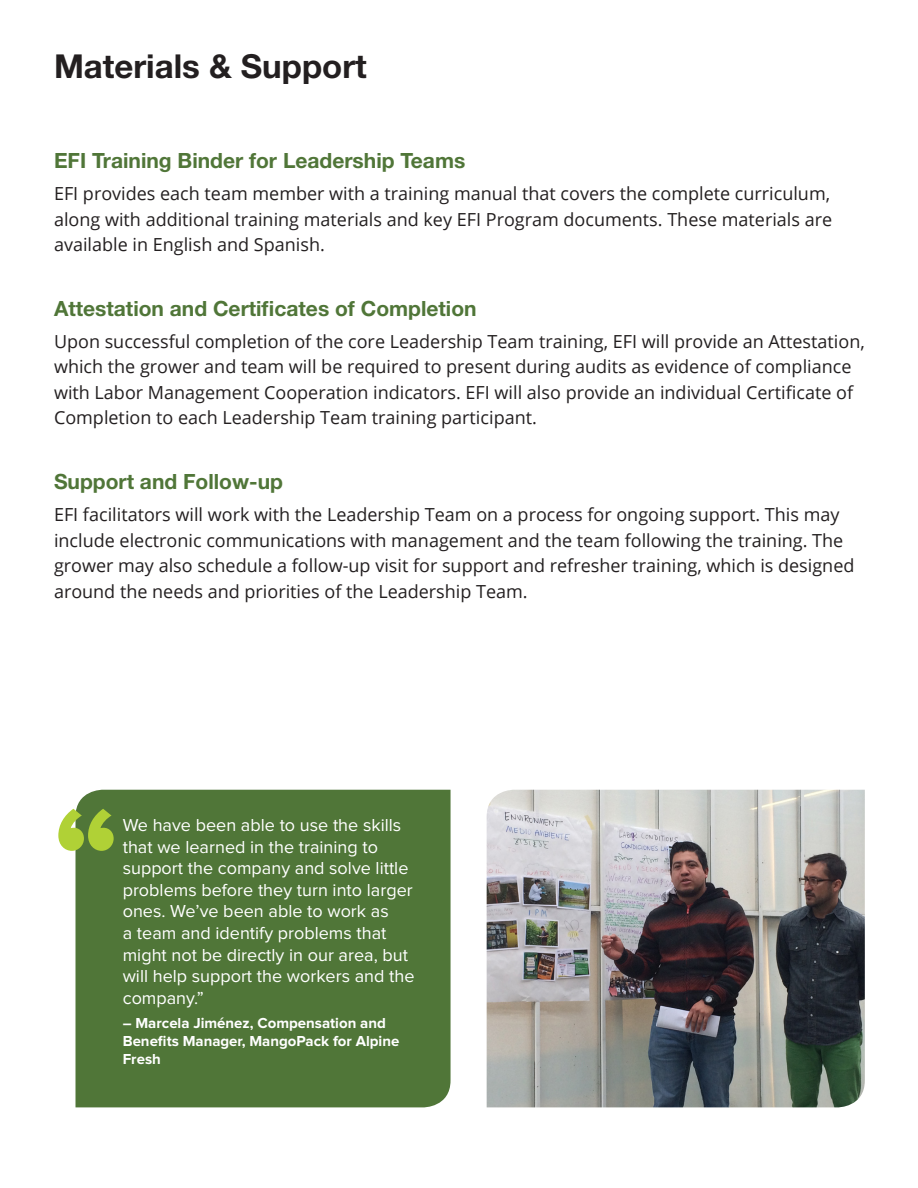
<style>
.page{position:relative;width:918px;height:1188px;background:#fff}
.page>*{position:absolute;margin:0;border:0;box-sizing:border-box;transform-origin:0 0}
.t1{font:132px "Proxima Nova Extrabld";color:#b0d136}
.t2{font:700 33px "Helvetica Neue LT Std";color:#231f20}
.t3{font:700 21px "Helvetica Neue LT Std";color:#507638}
.t4{font:18px/25.5px "Open Sans";color:#231f20}
.t5{font:18px/21.6px "Proxima Nova";color:#fff}
.t6{font:700 15px/18px "Proxima Nova";color:#fff}
</style>
<div class="page">
<div style="left:76px;top:790px;width:375px;height:317px;background:#507638"></div>
<img style="left:487px;top:790px;width:378px;height:317px">
<p class="t2" style="left:54px;top:45px;width:314px">Materials &amp; Support</p>
<p class="t3" style="left:54px;top:148px;width:413px">EFI Training Binder for Leadership Teams</p>
<p class="t4" style="left:54px;top:181px;width:780px;text-align:justify">EFI provides each team member with a training manual that covers the complete curriculum, along with additional training materials and key EFI Program documents. These materials are available in English and Spanish.</p>
<p class="t3" style="left:54px;top:295px;width:424px">Attestation and Certificates of Completion</p>
<p class="t4" style="left:54px;top:328px;width:812px">Upon successful completion of the core Leadership Team training, EFI will provide an Attestation, which the grower and team will be required to present during audits as evidence of compliance with Labor Management Cooperation indicators. EFI will also provide an individual Certificate of Completion to each Leadership Team training participant.</p>
<p class="t3" style="left:54px;top:469px;width:231px">Support and Follow-up</p>
<p class="t4" style="left:54px;top:502px;width:802px">EFI facilitators will work with the Leadership Team on a process for ongoing support. This may include electronic communications with management and the team following the training. The grower may also schedule a follow-up visit for support and refresher training, which is designed around the needs and priorities of the Leadership Team.</p>
<p class="t1" style="left:54px;top:794px;width:67px">“</p>
<p class="t5" style="left:123px;top:815px;width:293px">We have been able to use the skills that we learned in the training to support the company and solve little problems before they turn into larger ones. We’ve been able to work as<br>a team and identify problems that might not be directly in our area, but will help support the workers and the company.”</p>
<p class="t6" style="left:123px;top:1015px;width:278px">– Marcela Jiménez, Compensation and<br>Benefits Manager, MangoPack for Alpine<br>Fresh</p>
</div>
